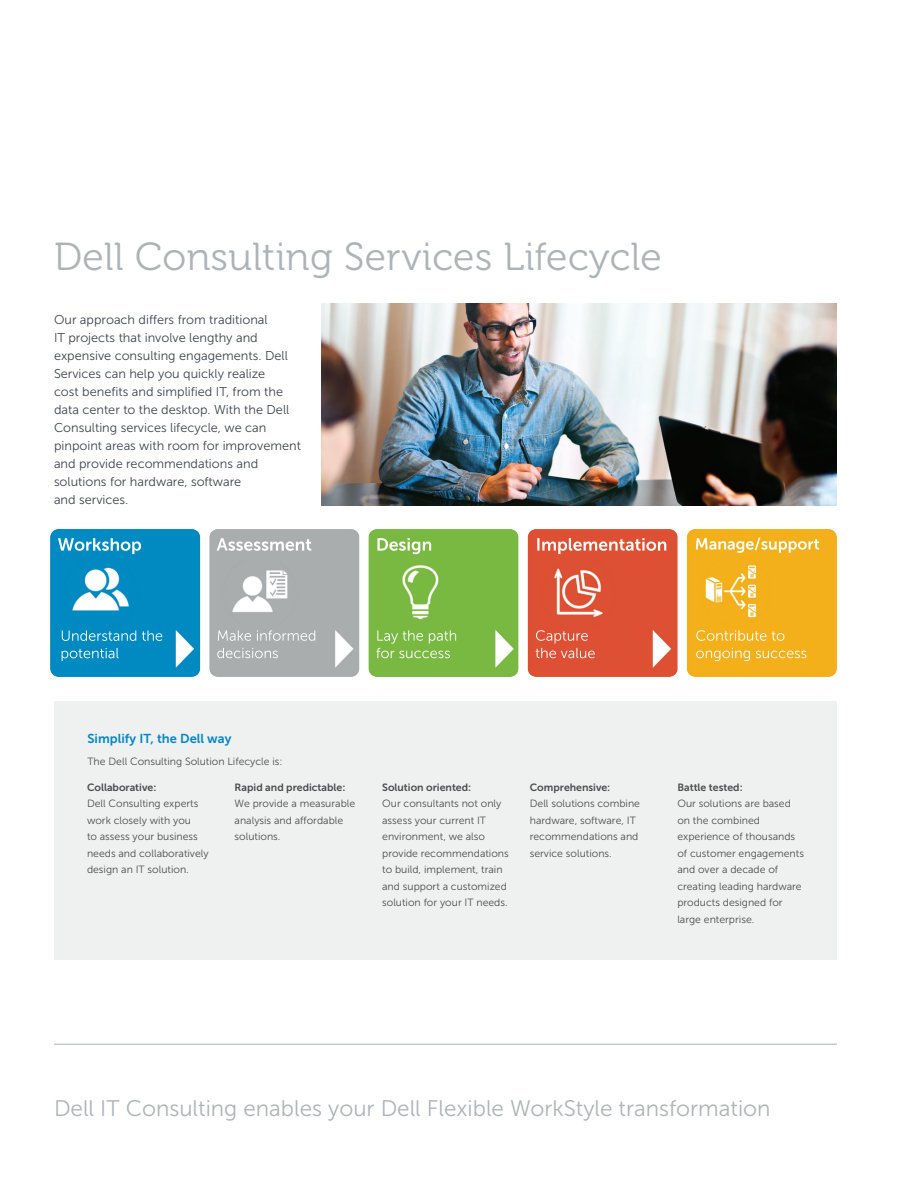
<style>
.page{position:relative;width:918px;height:1188px;background:#fff}
.page>*{position:absolute;margin:0;border:0;box-sizing:border-box;transform-origin:0 0}
.t1{font:39px "Museo For Dell 300";letter-spacing:.01em;color:#aeb3b8}
.t2{font:22.5px "Museo Sans For Dell 300";color:#aeb3b8}
.t3{font:12.9px "Museo Sans For Dell 700";color:#0087cb}
.t4{font:12.75px/18px "Museo Sans For Dell 300";color:#3e444f}
.t5{font:10.5px/16.5px "Museo Sans For Dell 300";color:#4b4c4d}
.t6{font:10.5px "Museo Sans For Dell 700";color:#4b4c4d}
</style>
<div class="page">
<hr style="left:54px;top:1044px;width:783px;height:1px;background:#aeb3b8">
<div style="left:54px;top:702px;width:783px;height:258px;background:#eff0f0"></div>
<img style="left:322px;top:304px;width:515px;height:201px">
<img style="left:51px;top:529px;width:786px;height:148px">
<svg style="left:537px;top:538px;width:129px;height:16px"></svg>
<svg style="left:696px;top:538px;width:123px;height:15px"></svg>
<svg style="left:377px;top:538px;width:54px;height:16px"></svg>
<svg style="left:217px;top:538px;width:94px;height:13px"></svg>
<svg style="left:58px;top:538px;width:83px;height:16px"></svg>
<svg style="left:62px;top:648px;width:57px;height:13px"></svg>
<svg style="left:62px;top:631px;width:100px;height:10px"></svg>
<svg style="left:217px;top:648px;width:61px;height:10px"></svg>
<svg style="left:218px;top:630px;width:97px;height:11px"></svg>
<svg style="left:376px;top:630px;width:80px;height:28px;background:#8dc35e"></svg>
<svg style="left:536px;top:630px;width:59px;height:28px;background:#e26b53"></svg>
<svg style="left:696px;top:648px;width:110px;height:13px"></svg>
<svg style="left:696px;top:630px;width:88px;height:11px"></svg>
<h1 class="t1" style="left:54px;top:236px;width:610px">Dell Consulting Services Lifecycle</h1>
<p class="t4" style="left:54px;top:311px;width:249px">Our approach differs from traditional<br>IT projects that involve lengthy and expensive consulting engagements. Dell Services can help you quickly realize<br>cost benefits and simplified IT, from the data center to the desktop. With the Dell Consulting services lifecycle, we can pinpoint areas with room for improvement and provide recommendations and solutions for hardware, software<br>and services.</p>
<p class="t3" style="left:87px;top:731px;width:146px">Simplify IT, the Dell way</p>
<p class="t5" style="left:87px;top:754px;width:197px">The Dell Consulting Solution Lifecycle is:</p>
<p class="t6" style="left:87px;top:781px;width:71px">Collaborative:</p>
<p class="t5" style="left:87px;top:795px;width:123px">Dell Consulting experts work closely with you<br>to assess your business needs and collaboratively design an IT solution.</p>
<p class="t6" style="left:235px;top:781px;width:112px">Rapid and predictable:</p>
<p class="t5" style="left:235px;top:795px;width:122px">We provide a measurable analysis and affordable solutions.</p>
<p class="t6" style="left:382px;top:781px;width:91px">Solution oriented:</p>
<p class="t5" style="left:382px;top:795px;width:128px">Our consultants not only assess your current IT environment, we also provide recommendations to build, implement, train and support a customized solution for your IT needs.</p>
<p class="t6" style="left:530px;top:781px;width:82px">Comprehensive:</p>
<p class="t5" style="left:530px;top:795px;width:112px">Dell solutions combine hardware, software, IT recommendations and service solutions.</p>
<p class="t6" style="left:677px;top:781px;width:67px">Battle tested:</p>
<p class="t5" style="left:677px;top:795px;width:128px">Our solutions are based on the combined experience of thousands of customer engagements and over a decade of creating leading hardware products designed for large enterprise.</p>
<h2 class="t2" style="left:54px;top:1096px;width:718px">Dell IT Consulting enables your Dell Flexible WorkStyle transformation</h2>
</div>
